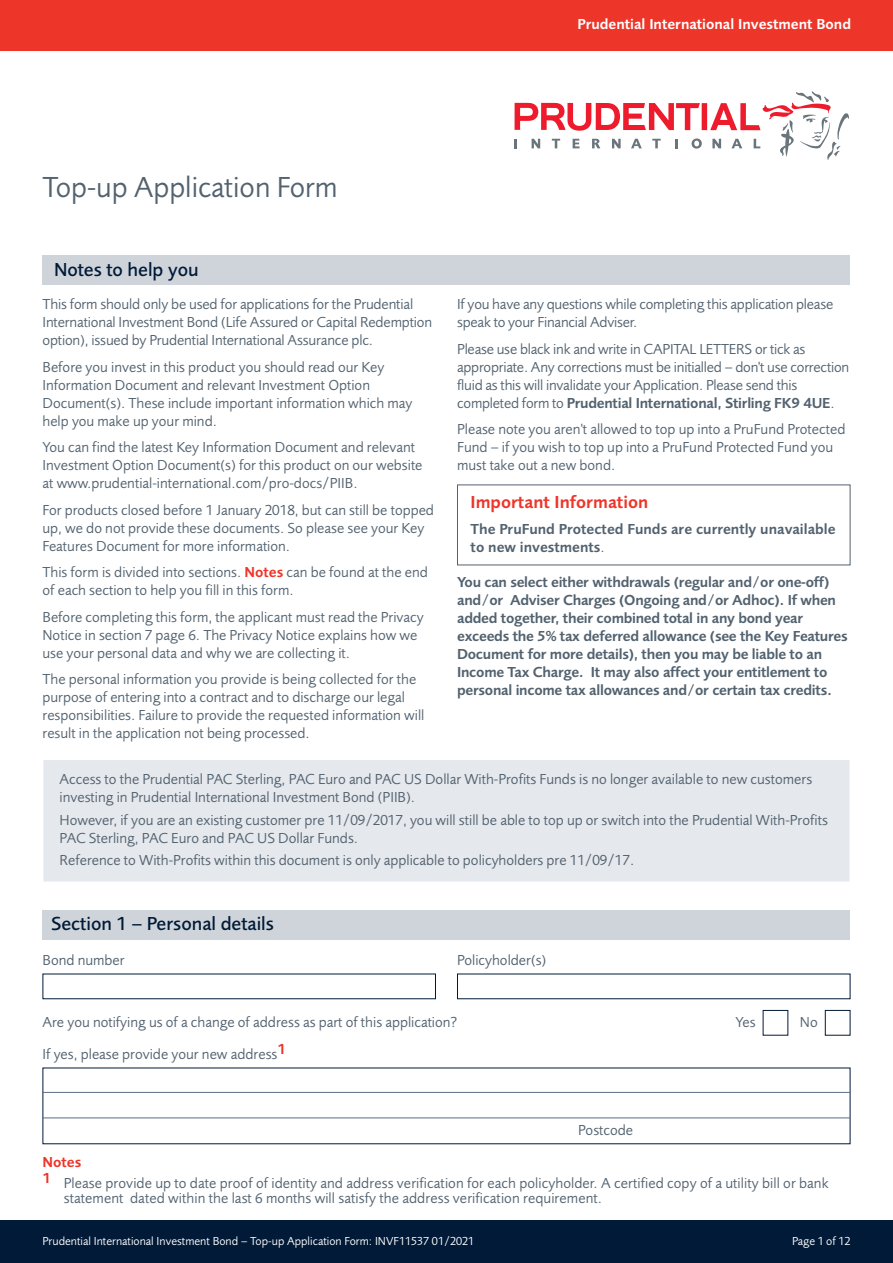
<style>
.page{position:relative;width:893px;height:1263px;background:#fff}
.page>*{position:absolute;margin:0;border:0;box-sizing:border-box;transform-origin:0 0}
.t1{font:30px "Pru Sans";color:#52626f}
.t2{font:500 19.5px "Pru Sans";color:#001a37}
.t3{font:600 18px "Pru Sans";color:#ee3529}
.t4{font:15px/18px "Pru Sans";color:#52626f}
.t5{font:600 15px/18px "Pru Sans";letter-spacing:-.015em;color:#52626f}
.t6{font:600 15px "Pru Sans";color:#fff}
.t7{font:600 15px "Pru Sans";color:#ee3529}
.t8{font:12px "Pru Sans";color:#fff}
.s1{font-weight:600;color:#ee3529}
.s2{font-weight:600}
.s3{font-weight:400}
</style>
<div class="page">
<div style="left:702px;top:103px;width:5px;height:27px;background:#ee1b2c"></div>
<svg style="left:515px;top:103px;width:185px;height:28px"></svg>
<svg style="left:514px;top:139px;width:3px;height:9px"></svg>
<svg style="left:532px;top:139px;width:8px;height:9px"></svg>
<svg style="left:552px;top:139px;width:8px;height:9px"></svg>
<svg style="left:573px;top:139px;width:7px;height:9px"></svg>
<svg style="left:592px;top:139px;width:8px;height:9px"></svg>
<svg style="left:612px;top:139px;width:9px;height:9px"></svg>
<svg style="left:631px;top:139px;width:11px;height:9px"></svg>
<svg style="left:652px;top:139px;width:9px;height:9px"></svg>
<svg style="left:675px;top:139px;width:3px;height:9px"></svg>
<svg style="left:692px;top:138px;width:10px;height:11px"></svg>
<svg style="left:710px;top:91px;width:139px;height:69px"></svg>
<div style="left:0;top:0;width:893px;height:51px;background:#ee3529"></div>
<div style="left:0;top:1220px;width:893px;height:43px;background:#001a37"></div>
<div style="left:43px;top:255px;width:807px;height:30px;background:#cfd4da"></div>
<div style="left:43px;top:910px;width:807px;height:29px;background:#cfd4da"></div>
<hr style="left:43px;top:1092px;width:807px;height:1px;background:#596e86">
<hr style="left:43px;top:1117px;width:807px;height:1px;background:#596e86">
<div style="left:825px;top:1010px;width:25px;height:25px;border:1px solid #001a37"></div>
<div style="left:43px;top:760px;width:807px;height:122px;background:#e5e8ec"></div>
<div style="left:43px;top:759px;width:807px;height:123px;border:1px solid #fff"></div>
<p class="t6" style="left:577px;top:19px;width:275px">Prudential International Investment Bond</p>
<h1 class="t1" style="left:43px;top:176px;width:297px">Top-up Application Form</h1>
<h2 class="t2" style="left:54px;top:262px;width:146px">Notes to help you</h2>
<p class="t4" style="left:43px;top:296px;width:391px">This form should only be used for applications for the Prudential<br>International Investment Bond (Life Assured or Capital Redemption option), issued by Prudential International Assurance plc.</p>
<p class="t4" style="left:43px;top:359px;width:372px">Before you invest in this product you should read our Key Information Document and relevant Investment Option Document(s). These include important information which may help you make up your mind.</p>
<p class="t4" style="left:43px;top:439px;width:382px">You can find the latest Key Information Document and relevant<br>Investment Option Document(s) for this product on our website at www.prudential-international.com/pro-docs/PIIB.</p>
<p class="t4" style="left:43px;top:502px;width:393px">For products closed before 1 January 2018, but can still be topped up, we do not provide these documents. So please see your Key<br>Features Document for more information.</p>
<p class="t4" style="left:43px;top:564px;width:387px">This form is divided into sections. <span class="s1">Notes</span> can be found at the end of each section to help you fill in this form.</p>
<p class="t4" style="left:43px;top:609px;width:383px">Before completing this form, the applicant must read the Privacy<br>Notice in section 7 page 6. The Privacy Notice explains how we use your personal data and why we are collecting it.</p>
<p class="t4" style="left:43px;top:671px;width:383px">The personal information you provide is being collected for the purpose of entering into a contract and to discharge our legal responsibilities. Failure to provide the requested information will result in the application not being processed.</p>
<p class="t4" style="left:457px;top:296px;width:378px">If you have any questions while completing this application please speak to your Financial Adviser.</p>
<p class="t4" style="left:457px;top:341px;width:394px">Please use black ink and write in CAPITAL LETTERS or tick as appropriate. Any corrections must be initialled – don't use correction fluid as this will invalidate your Application. Please send this completed form to <span class="s2">Prudential International, Stirling FK9 4UE</span>.</p>
<p class="t4" style="left:457px;top:421px;width:390px">Please note you aren't allowed to top up into a PruFund Protected<br>Fund – if you wish to top up into a PruFund Protected Fund you must take out a new bond.</p>
<p class="t3" style="left:471px;top:495px;width:179px">Important Information</p>
<p class="t5" style="left:471px;top:522px;width:366px">The PruFund Protected Funds are currently unavailable to new investments<span class="s3">.</span></p>
<p class="t5" style="left:457px;top:574px;width:392px">You can select either withdrawals (regular and/or one-off) and/or Adviser Charges (Ongoing and/or Adhoc). If when added together, their combined total in any bond year exceeds the 5% tax deferred allowance (see the Key Features Document for more details), then you may be liable to an Income Tax Charge. It may also affect your entitlement to personal income tax allowances and/or certain tax credits.</p>
<p class="t4" style="left:60px;top:772px;width:754px">Access to the Prudential PAC Sterling, PAC Euro and PAC US Dollar With-Profits Funds is no longer available to new customers investing in Prudential International Investment Bond (PIIB).</p>
<p class="t4" style="left:60px;top:812px;width:770px">However, if you are an existing customer pre 11/09/2017, you will still be able to top up or switch into the Prudential With-Profits<br>PAC Sterling, PAC Euro and PAC US Dollar Funds.</p>
<p class="t4" style="left:60px;top:852px;width:576px">Reference to With-Profits within this document is only applicable to policyholders pre 11/09/17.</p>
<h2 class="t2" style="left:51px;top:916px;width:224px">Section 1 – Personal details</h2>
<p class="t4" style="left:43px;top:952px;width:84px">Bond number</p>
<p class="t4" style="left:457px;top:952px;width:91px">Policyholder(s)</p>
<p class="t4" style="left:43px;top:1014px;width:416px">Are you notifying us of a change of address as part of this application?</p>
<p class="t4" style="left:736px;top:1014px;width:22px">Yes</p>
<p class="t4" style="left:800px;top:1014px;width:19px">No</p>
<p class="t4" style="left:43px;top:1046px;width:245px">If yes, please provide your new address<sup>1</sup></p>
<p class="t7" style="left:42px;top:1156px;width:40px">Notes</p>
<p class="t4" style="left:578px;top:1122px;width:56px">Postcode</p>
<p class="t4" style="left:64px;top:1176px;width:766px;line-height:15px;text-indent:-21px"><sup>1</sup> Please provide up to date proof of identity and address verification for each policyholder. A certified copy of a utility bill or bank statement dated within the last 6 months will satisfy the address verification requirement.</p>
<p class="t8" style="left:43px;top:1236px;width:433px">Prudential International Investment Bond – Top-up Application Form: INVF11537 01/2021</p>
<p class="t8" style="left:792px;top:1236px;width:60px">Page 1 of 12</p>
</div>
